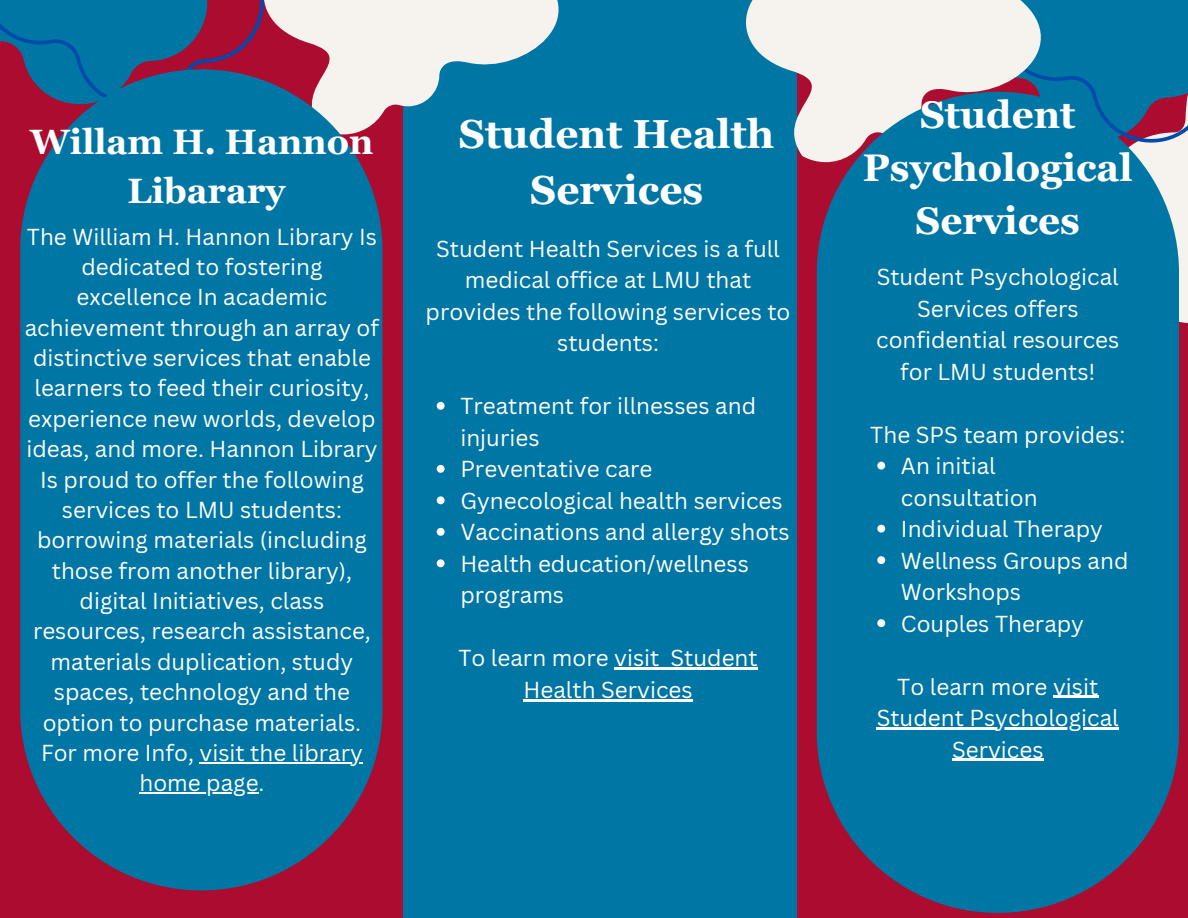
<style>
.page{position:relative;width:1188px;height:918px;background:#ab0c2f}
.page>*{position:absolute;margin:0;border:0;box-sizing:border-box;transform-origin:0 0}
.t1{font:700 40.5px/56.2px "Georgia Pro";color:#fff;text-align:center}
.t2{font:700 38.55px "Georgia Pro";color:#fff}
.t3{font:700 35.25px "Georgia Pro";color:#fff}
.t4{font:22.5px/30.3px "Canva Sans";color:#fff;text-align:center}
</style>
<div class="page">
<div style="left:403px;top:0;width:393px;height:918px;background:#0076a5"></div>
<svg style="left:1082px;top:0;width:106px;height:323px;background:#4787aa"></svg>
<svg style="left:0;top:0;width:236px;height:105px"></svg>
<svg style="left:236px;top:0;width:323px;height:134px;fill:#f6f3ee"></svg>
<svg style="left:746px;top:0;width:336px;height:162px;fill:#f6f3ee"></svg>
<div style="left:20px;top:69px;width:362px;height:821px;background:#0076a5;border-radius:181px"></div>
<hr style="left:200px;top:762px;width:163px;height:1px;background:#fff">
<hr style="left:139px;top:792px;width:120px;height:2px;background:#fff">
<div style="left:817px;top:92px;width:362px;height:821px;background:#0076a5;border-radius:181px"></div>
<svg style="left:877px;top:462px;width:8px;height:8px"></svg>
<svg style="left:877px;top:525px;width:8px;height:8px"></svg>
<svg style="left:877px;top:556px;width:8px;height:8px"></svg>
<svg style="left:877px;top:619px;width:8px;height:8px"></svg>
<hr style="left:1053px;top:696px;width:45px;height:2px;background:#fff">
<hr style="left:877px;top:727px;width:242px;height:2px;background:#fff">
<hr style="left:952px;top:759px;width:92px;height:2px;background:#fff">
<svg style="left:437px;top:402px;width:8px;height:8px"></svg>
<svg style="left:437px;top:465px;width:8px;height:8px"></svg>
<svg style="left:437px;top:496px;width:8px;height:8px"></svg>
<svg style="left:437px;top:528px;width:8px;height:8px"></svg>
<svg style="left:437px;top:559px;width:8px;height:8px"></svg>
<hr style="left:614px;top:667px;width:46px;height:3px;background:#fff">
<svg style="left:660px;top:667px;width:11px;height:3px"></svg>
<hr style="left:671px;top:667px;width:87px;height:3px;background:#fff">
<hr style="left:524px;top:699px;width:169px;height:2px;background:#fff">
<p class="t3" style="left:30px;top:121px;width:345px">Willam H. Hannon</p>
<p class="t3" style="left:128px;top:170px;width:159px">Libarary</p>
<p class="t4" style="left:25px;top:221px;width:356px">The William H. Hannon Library Is dedicated to fostering excellence In academic achievement through an array of distinctive services that enable learners to feed their curiosity, experience new worlds, develop ideas, and more. Hannon Library<br>Is proud to offer the following services to LMU students: borrowing materials (including those from another library), digital Initiatives, class resources, research assistance, materials duplication, study spaces, technology and the option to purchase materials.</p>
<p class="t4" style="left:41px;top:737px;width:323px">For more Info, visit the library home page.</p>
<p class="t1" style="left:459px;top:105px;width:317px">Student Health<br>Services</p>
<p class="t4" style="left:426px;top:232px;width:366px;line-height:31.5px">Student Health Services is a full medical office at LMU that provides the following services to students:</p>
<p class="t4" style="left:460px;top:390px;width:297px;line-height:31.5px;text-align:left">Treatment for illnesses and injuries</p>
<p class="t4" style="left:460px;top:453px;width:194px">Preventative care</p>
<p class="t4" style="left:460px;top:485px;width:324px">Gynecological health services</p>
<p class="t4" style="left:460px;top:516px;width:331px">Vaccinations and allergy shots</p>
<p class="t4" style="left:460px;top:547px;width:290px;line-height:31.5px;text-align:left">Health education/wellness programs</p>
<p class="t4" style="left:458px;top:642px;width:301px;line-height:31.5px">To learn more visit Student<br>Health Services</p>
<p class="t2" style="left:920px;top:92px;width:157px">Student</p>
<p class="t2" style="left:863px;top:146px;width:271px">Psychological</p>
<p class="t2" style="left:916px;top:199px;width:166px">Services</p>
<p class="t4" style="left:876px;top:261px;width:245px;line-height:31.5px">Student Psychological<br>Services offers confidential resources for LMU students!</p>
<p class="t4" style="left:870px;top:419px;width:256px">The SPS team provides:</p>
<p class="t4" style="left:901px;top:450px;width:138px;line-height:31.5px;text-align:left">An initial consultation</p>
<p class="t4" style="left:901px;top:513px;width:203px">Individual Therapy</p>
<p class="t4" style="left:901px;top:544px;width:229px;line-height:31.5px;text-align:left">Wellness Groups and<br>Workshops</p>
<p class="t4" style="left:901px;top:608px;width:185px">Couples Therapy</p>
<p class="t4" style="left:877px;top:670px;width:244px;line-height:31.5px">To learn more visit<br>Student Psychological<br>Services</p>
</div>
